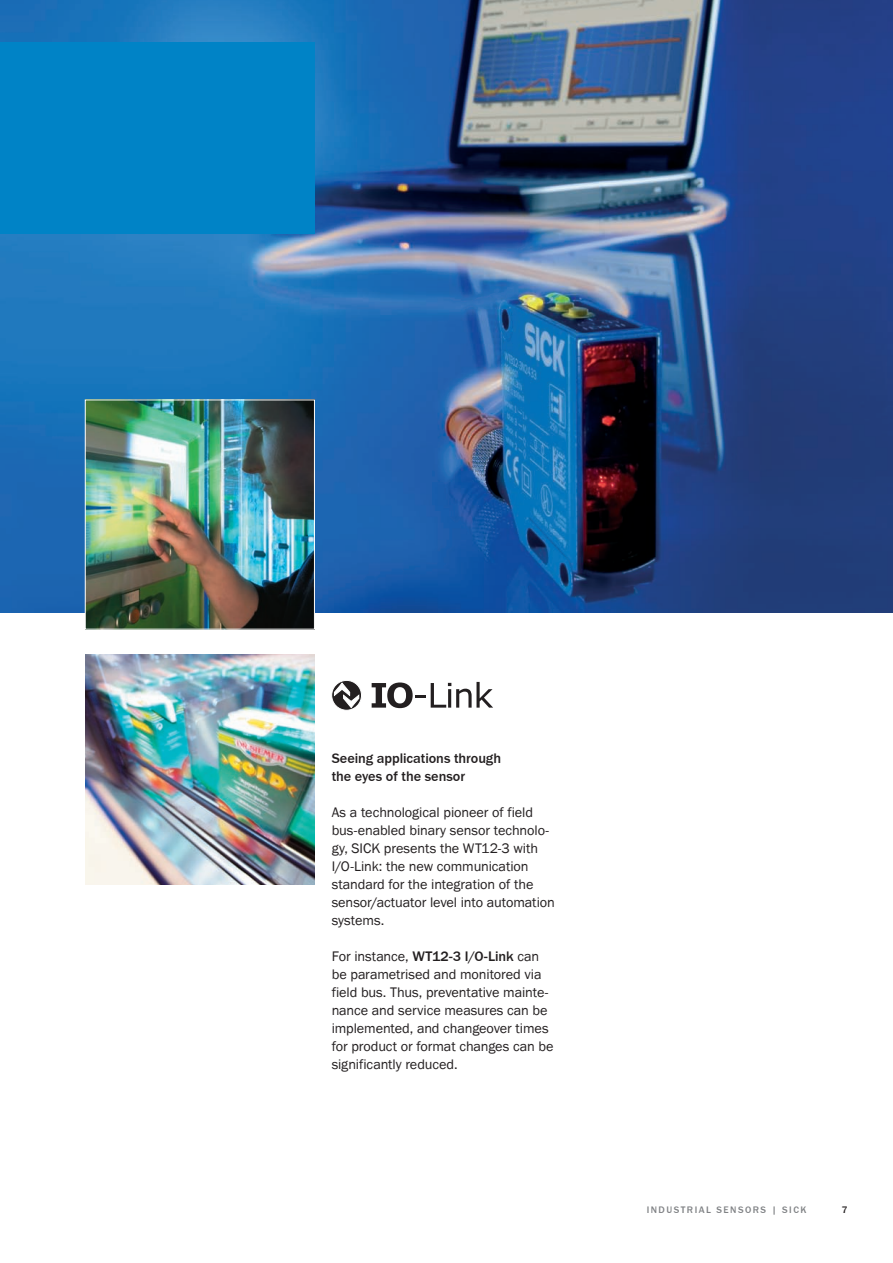
<style>
.page{position:relative;width:893px;height:1263px;background:#fff}
.page>*{position:absolute;margin:0;border:0;box-sizing:border-box;transform-origin:0 0}
.t1{font:14.25px/18px "SICK Franklin";letter-spacing:-.005em;color:#231f20}
.t2{font:500 14.25px/18px "SICK Franklin";letter-spacing:-.005em;color:#231f20}
.t3{font:500 9.75px "SICK Franklin";letter-spacing:.15em;color:#808285}
.t4{font:500 9.75px "SICK Franklin";color:#231f20}
.s1{font-weight:500}
</style>
<div class="page">
<img style="left:0;top:0;width:893px;height:612px">
<img style="left:85px;top:655px;width:230px;height:229px">
<img style="left:87px;top:402px;width:226px;height:225px">
<div style="left:85px;top:400px;width:230px;height:229px;border:1px solid #fff"></div>
<div style="left:0;top:43px;width:315px;height:191px;background:#0083c6"></div>
<svg style="left:332px;top:680px;width:30px;height:30px"></svg>
<svg style="left:372px;top:682px;width:121px;height:26px"></svg>
<p class="t2" style="left:332px;top:749px;width:171px">Seeing applications through the eyes of the sensor</p>
<p class="t1" style="left:332px;top:803px;width:225px">As a technological pioneer of field bus-enabled binary sensor technolo&shy;gy, SICK presents the WT12-3 with<br>I/O-Link: the new communication standard for the integration of the sensor/actuator level into automation systems.</p>
<p class="t1" style="left:332px;top:947px;width:223px">For instance, <span class="s1">WT12-3 I/O-Link</span> can be parametrised and monitored via field bus. Thus, preventative mainte&shy;nance and service measures can be implemented, and changeover times for product or format changes can be significantly reduced.</p>
<p class="t3" style="left:647px;top:1203px;width:161px">INDUSTRIAL SENSORS | SICK</p>
<p class="t4" style="left:842px;top:1203px;width:7px">7</p>
</div>
